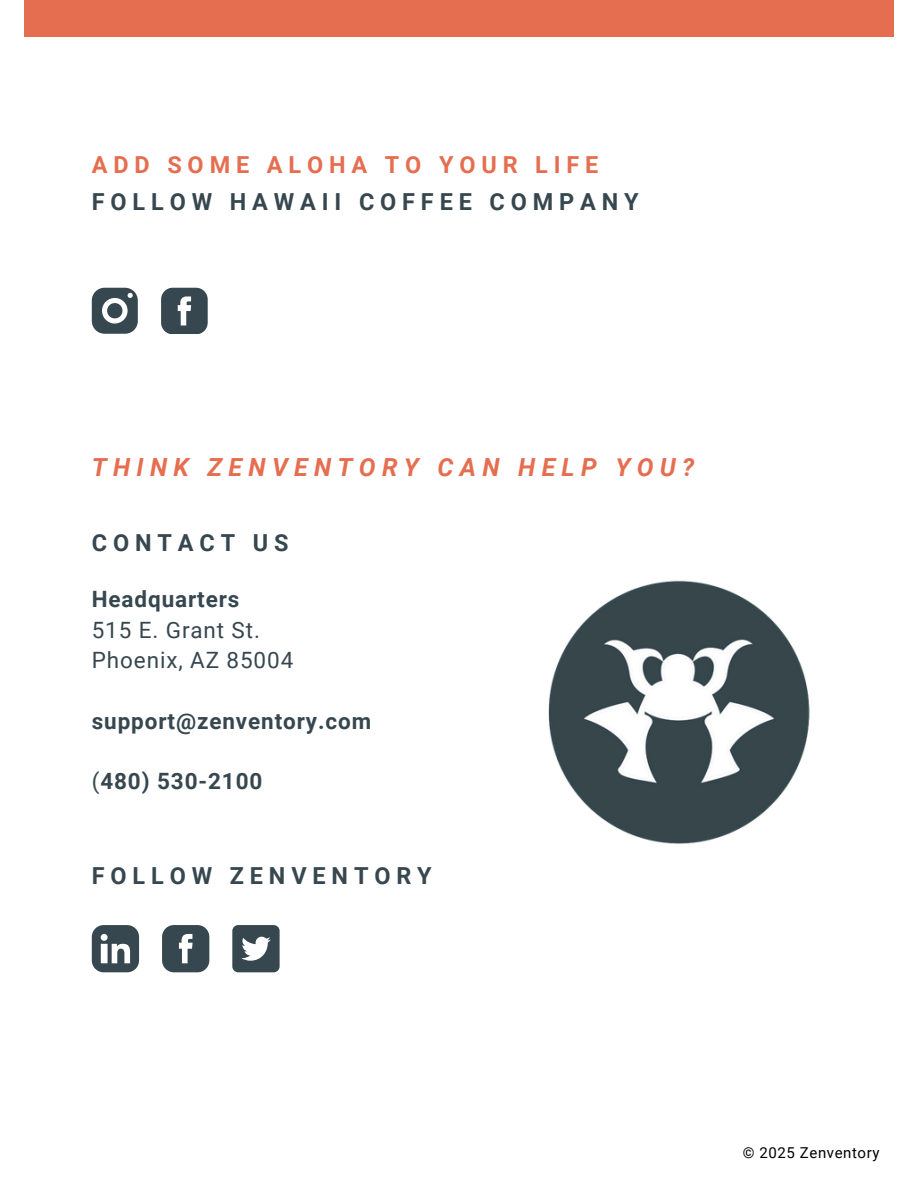
<style>
.page{position:relative;width:918px;height:1188px;background:#fff}
.page>*{position:absolute;margin:0;border:0;box-sizing:border-box;transform-origin:0 0}
.t1{font:italic 700 24.9px "Roboto";letter-spacing:.25em;color:#e66e50}
.t2{font:700 23.4px/37.2px "Roboto";letter-spacing:.25em;color:#37474f}
.t3{font:22.5px/30.3px "Roboto";letter-spacing:.04em;color:#37474f}
.t4{font:700 22.5px "Roboto";letter-spacing:.04em;color:#37474f}
.t5{font:15px "Roboto";letter-spacing:.04em;color:#000}
.s1{color:#e66e50}
.s2{font-weight:700}
.s3{font-weight:400}
</style>
<div class="page">
<div style="left:24px;top:0;width:870px;height:37px;background:#e66e50"></div>
<svg style="left:92px;top:925px;width:47px;height:47px"></svg>
<svg style="left:162px;top:925px;width:47px;height:47px;background:#56636a"></svg>
<div style="left:232px;top:925px;width:48px;height:47px;background:#37474f;border-radius:6px"></div>
<svg style="left:241px;top:937px;width:30px;height:24px"></svg>
<svg style="left:92px;top:288px;width:46px;height:46px"></svg>
<svg style="left:161px;top:288px;width:46px;height:46px;background:#556369"></svg>
<img style="left:548px;top:580px;width:262px;height:264px">
<h3 class="t2" style="left:92px;top:146px;width:548px"><span class="s1">ADD SOME ALOHA TO YOUR LIFE<br></span>FOLLOW HAWAII COFFEE COMPANY</h3>
<p class="t1" style="left:92px;top:453px;width:604px">THINK ZENVENTORY CAN HELP YOU?</p>
<p class="t2" style="left:92px;top:524px;width:198px">CONTACT US</p>
<h1 class="t3" style="left:92px;top:584px;width:203px"><span class="s2">Headquarters<br></span>515 E. Grant St.<br>Phoenix, AZ 85004</h1>
<h1 class="t4" style="left:92px;top:708px;width:281px">support@zenventory.com</h1>
<h3 class="t4" style="left:92px;top:769px;width:172px"><span class="s3">(</span>480) 530-2100</h3>
<h2 class="t2" style="left:92px;top:858px;width:342px">FOLLOW ZENVENTORY</h2>
<h1 class="t5" style="left:743px;top:1144px;width:138px">© 2025 Zenventory</h1>
</div>
